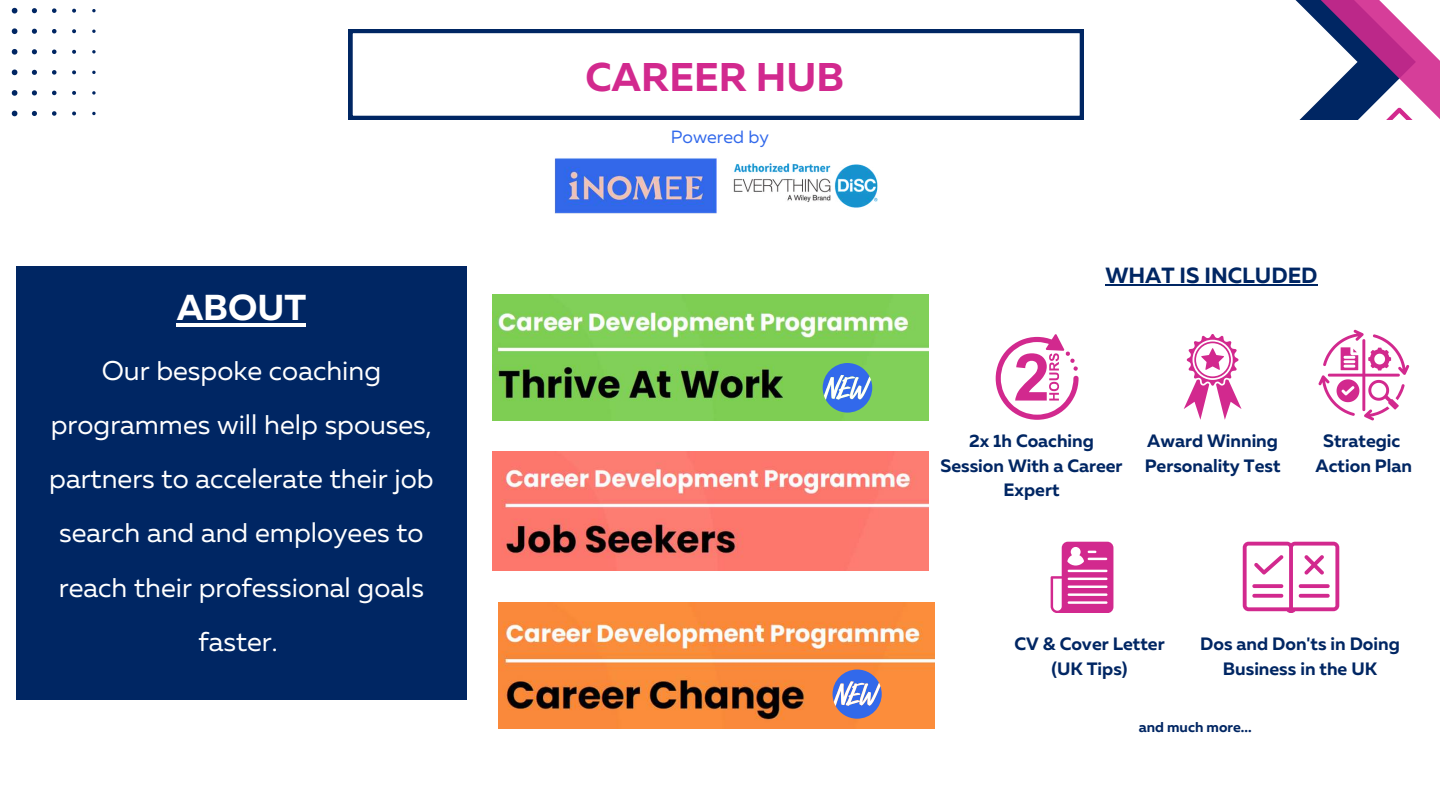
<style>
.page{position:relative;width:1440px;height:810px;background:#fff}
.page>*{position:absolute;margin:0;border:0;box-sizing:border-box;transform-origin:0 0}
.t1{font:700 40px "Muller";color:#d2298e}
.t2{font:700 36px "Muller";color:#fff}
.t3{font:27px/54px "Muller";color:#fff;text-align:center}
.t4{font:700 22px "Muller";color:#002663}
.t5{font:700 17.9px/24.6px "Muller";color:#002663;text-align:center}
.t6{font:17.7px "Muller";color:#3269eb}
.t7{font:700 14.2px "Muller";color:#002663}
</style>
<div class="page">
<svg style="left:1295px;top:0;width:145px;height:119px"></svg>
<svg style="left:12px;top:111px;width:5px;height:5px"></svg>
<svg style="left:32px;top:111px;width:5px;height:5px"></svg>
<svg style="left:52px;top:111px;width:5px;height:5px"></svg>
<svg style="left:72px;top:111px;width:4px;height:4px"></svg>
<svg style="left:92px;top:112px;width:4px;height:3px"></svg>
<svg style="left:12px;top:90px;width:5px;height:6px"></svg>
<svg style="left:32px;top:90px;width:5px;height:5px"></svg>
<svg style="left:52px;top:91px;width:5px;height:4px"></svg>
<svg style="left:72px;top:91px;width:4px;height:4px"></svg>
<svg style="left:92px;top:91px;width:4px;height:4px"></svg>
<svg style="left:12px;top:70px;width:5px;height:5px"></svg>
<svg style="left:32px;top:70px;width:5px;height:5px"></svg>
<svg style="left:52px;top:70px;width:5px;height:5px"></svg>
<svg style="left:72px;top:70px;width:4px;height:4px"></svg>
<svg style="left:92px;top:71px;width:4px;height:3px"></svg>
<svg style="left:12px;top:49px;width:5px;height:6px"></svg>
<svg style="left:32px;top:49px;width:5px;height:5px"></svg>
<svg style="left:52px;top:50px;width:5px;height:4px"></svg>
<svg style="left:72px;top:50px;width:4px;height:4px"></svg>
<svg style="left:92px;top:50px;width:4px;height:3px"></svg>
<svg style="left:12px;top:28px;width:5px;height:6px"></svg>
<svg style="left:32px;top:29px;width:5px;height:5px"></svg>
<svg style="left:52px;top:29px;width:5px;height:4px"></svg>
<svg style="left:72px;top:29px;width:4px;height:4px"></svg>
<svg style="left:92px;top:30px;width:4px;height:3px"></svg>
<svg style="left:12px;top:8px;width:5px;height:6px"></svg>
<svg style="left:32px;top:8px;width:5px;height:5px"></svg>
<svg style="left:52px;top:8px;width:5px;height:5px"></svg>
<svg style="left:72px;top:9px;width:4px;height:4px"></svg>
<svg style="left:92px;top:9px;width:4px;height:3px"></svg>
<img style="left:554px;top:158px;width:324px;height:56px">
<svg style="left:349px;top:29px;width:734px;height:90px"></svg>
<div style="left:16px;top:266px;width:450px;height:433px;background:#002663"></div>
<hr style="left:177px;top:323px;width:129px;height:3px;background:#fff">
<img style="left:493px;top:452px;width:435px;height:119px">
<img style="left:498px;top:602px;width:436px;height:127px">
<svg style="left:833px;top:670px;width:49px;height:49px;background:#898ec5"></svg>
<img style="left:493px;top:295px;width:435px;height:125px">
<svg style="left:823px;top:363px;width:49px;height:50px;background:#6c9ecb"></svg>
<svg style="left:1184px;top:334px;width:57px;height:85px"></svg>
<svg style="left:996px;top:334px;width:83px;height:85px"></svg>
<svg style="left:1319px;top:330px;width:90px;height:90px"></svg>
<svg style="left:1051px;top:542px;width:62px;height:71px"></svg>
<svg style="left:1243px;top:542px;width:96px;height:71px"></svg>
<hr style="left:1105px;top:285px;width:213px;height:1px;background:#002663">
<h2 class="t2" style="left:177px;top:293px;width:131px">ABOUT</h2>
<h3 class="t3" style="left:49px;top:346px;width:386px">Our bespoke coaching programmes will help spouses, partners to accelerate their job search and and employees to reach their professional goals faster.</h3>
<h1 class="t1" style="left:585px;top:60px;width:260px">CAREER HUB</h1>
<p class="t6" style="left:671px;top:130px;width:100px">Powered by</p>
<p class="t4" style="left:1105px;top:266px;width:214px">WHAT IS INCLUDED</p>
<p class="t5" style="left:940px;top:430px;width:184px">2x 1h Coaching<br>Session With a Career<br>Expert</p>
<p class="t5" style="left:1145px;top:430px;width:137px;text-align:left">Award Winning<br>Personality Test</p>
<p class="t5" style="left:1316px;top:430px;width:98px">Strategic<br>Action Plan</p>
<p class="t5" style="left:1014px;top:633px;width:152px">CV &amp; Cover Letter (UK Tips)</p>
<p class="t5" style="left:1200px;top:633px;width:201px">Dos and Don'ts in Doing<br>Business in the UK</p>
<p class="t7" style="left:1139px;top:721px;width:114px">and much more...</p>
</div>
